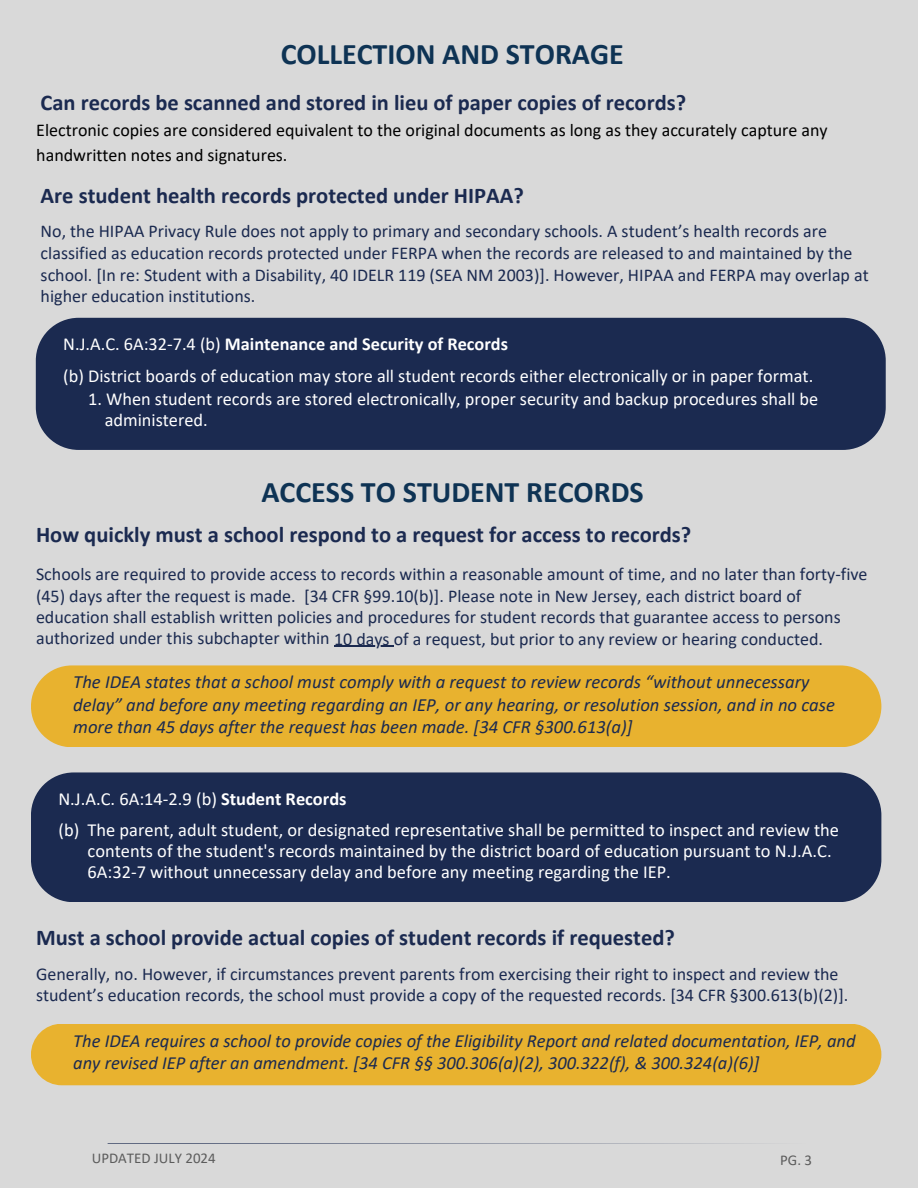
<style>
.page{position:relative;width:918px;height:1188px;background:#d9d9d9}
.page>*{position:absolute;margin:0;border:0;box-sizing:border-box;transform-origin:0 0}
.t1{font:700 30px "Calibri";color:#0e3354}
.t2{font:700 22.5px "Calibri";color:#1b2a50}
.t3{font:italic 18.75px/22.5px "Calibri";color:#1b2a50}
.t4{font:18.45px/31.2px "Calibri";color:#fff}
.t5{font:italic 18.45px/22.5px "Calibri";color:#1b2a50}
.t6{font:18.3px/32px "Calibri";color:#fff}
.t7{font:18px/21.5px "Calibri";color:#1b2a50}
.t8{font:18px/24.8px "Calibri";color:#000}
.t9{font:15px "Calibri";color:#5c5c5c}
.s1{font-weight:700}
</style>
<div class="page">
<div style="left:31px;top:665px;width:850px;height:82px;background:#e8b22f;border-radius:41px"></div>
<div style="left:36px;top:318px;width:850px;height:132px;background:#1b2a50"></div>
<div style="left:31px;top:1024px;width:850px;height:61px;background:#e8b22f;border-radius:31px"></div>
<div style="left:31px;top:772px;width:850px;height:130px;background:#1b2a50;border-radius:43px"></div>
<hr style="left:334px;top:646px;width:60px;height:1px;background:#1b2a50">
<svg style="left:108px;top:1143px;width:648px;height:1px"></svg>
<h1 class="t1" style="left:281px;top:42px;width:345px">COLLECTION AND STORAGE</h1>
<p class="t2" style="left:41px;top:93px;width:647px">Can records be scanned and stored in lieu of paper copies of records?</p>
<p class="t8" style="left:36px;top:119px;width:793px">Electronic copies are considered equivalent to the original documents as long as they accurately capture any handwritten notes and signatures.</p>
<p class="t2" style="left:41px;top:186px;width:485px">Are student health records protected under HIPAA?</p>
<p class="t7" style="left:41px;top:222px;width:830px">No, the HIPAA Privacy Rule does not apply to primary and secondary schools. A student’s health records are classified as education records protected under FERPA when the records are released to and maintained by the school. [In re: Student with a Disability, 40 IDELR 119 (SEA NM 2003)]. However, HIPAA and FERPA may overlap at higher education institutions.</p>
<p class="t6" style="left:63px;top:330px;width:752px">N.J.A.C. 6A:32-7.4 (b) <span class="s1">Maintenance and Security of Records<br></span>(b) District boards of education may store all student records either electronically or in paper format.</p>
<p class="t6" style="left:105px;top:390px;width:715px;line-height:21.3px;text-indent:-17px">1. When student records are stored electronically, proper security and backup procedures shall be administered.</p>
<h1 class="t1" style="left:261px;top:479px;width:384px">ACCESS TO STUDENT RECORDS</h1>
<p class="t2" style="left:36px;top:525px;width:657px">How quickly must a school respond to a request for access to records?</p>
<p class="t7" style="left:36px;top:565px;width:833px">Schools are required to provide access to records within a reasonable amount of time, and no later than forty-five (45) days after the request is made. [34 CFR §99.10(b)]. Please note in New Jersey, each district board of education shall establish written policies and procedures for student records that guarantee access to persons authorized under this subchapter within 10 days of a request, but prior to any review or hearing conducted.</p>
<p class="t3" style="left:73px;top:672px;width:763px">The IDEA states that a school must comply with a request to review records “without unnecessary delay” and before any meeting regarding an IEP, or any hearing, or resolution session, and in no case more than 45 days after the request has been made. [34 CFR §300.613(a)]</p>
<p class="t4" style="left:58px;top:785px;width:782px">N.J.A.C. 6A:14-2.9 (b) <span class="s1">Student Records<br></span>(b) The parent, adult student, or designated representative shall be permitted to inspect and review the</p>
<p class="t4" style="left:88px;top:842px;width:746px;line-height:21px">contents of the student's records maintained by the district board of education pursuant to N.J.A.C.<br>6A:32-7 without unnecessary delay and before any meeting regarding the IEP.</p>
<p class="t2" style="left:36px;top:928px;width:640px">Must a school provide actual copies of student records if requested?</p>
<p class="t7" style="left:36px;top:965px;width:814px">Generally, no. However, if circumstances prevent parents from exercising their right to inspect and review the student’s education records, the school must provide a copy of the requested records. [34 CFR §300.613(b)(2)].</p>
<p class="t5" style="left:73px;top:1031px;width:784px">The IDEA requires a school to provide copies of the Eligibility Report and related documentation, IEP, and any revised IEP after an amendment. [34 CFR §§ 300.306(a)(2), 300.322(f), &amp; 300.324(a)(6)]</p>
<p class="t9" style="left:92px;top:1151px;width:125px">UPDATED JULY 2024</p>
<p class="t9" style="left:780px;top:1154px;width:33px">PG. 3</p>
</div>
